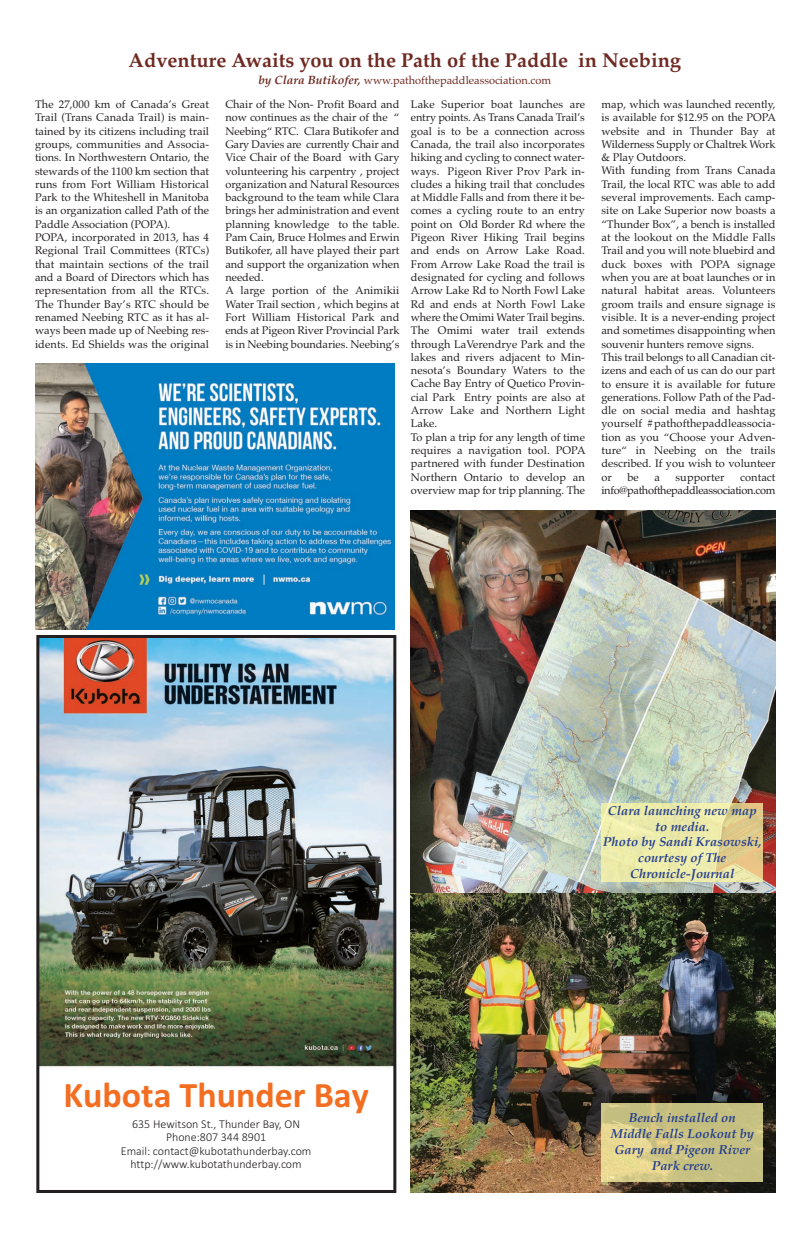
<style>
.page{position:relative;width:810px;height:1242px;background:#fff}
.page>*{position:absolute;margin:0;border:0;box-sizing:border-box;transform-origin:0 0}
.t1{font:700 36px "Calibri";color:#f36e21}
.t2{font:700 20px "Palatino";color:#6e2922}
.t3{font:italic 700 13px/15.7px "Palatino";color:#253f8e;text-align:center}
.t4{font:300 12px "Calibri";color:#231f20}
.t5{font:11px/13.3px "Palatino";color:#231f20;text-align:justify}
.t6{font:11px "Palatino";color:#6e2922}
.t7{font:11px/13.3px "Palatino";letter-spacing:-.03em;color:#231f20;text-align:right}
.s1{font-weight:700;font-style:italic;font-size:12px}
</style>
<div class="page">
<img style="left:35px;top:363px;width:360px;height:267px">
<img style="left:40px;top:639px;width:352px;height:429px">
<div style="left:36px;top:635px;width:360px;height:558px;border:3px solid #231f20"></div>
<img style="left:411px;top:510px;width:364px;height:384px">
<img style="left:411px;top:894px;width:364px;height:299px">
<div style="left:601px;top:803px;width:162px;height:79px;background:#fff8a7;opacity:.75"></div>
<div style="left:601px;top:1103px;width:162px;height:79px;background:#fff8a7;opacity:.75"></div>
<p class="t2" style="left:129px;top:52px;width:554px">Adventure Awaits you on the Path of the Paddle in Neebing</p>
<p class="t6" style="left:258px;top:76px;width:294px"><span class="s1">by Clara Butikofer,</span> www.pathofthepaddleassociation.com</p>
<p class="t5" style="left:35px;top:99px;width:176px">The 27,000 km of Canada’s Great Trail (Trans Canada Trail) is main&shy;tained by its citizens including trail groups, communities and Associa&shy;tions. In Northwestern Ontario, the stewards of the 1100 km section that runs from Fort William Historical Park to the Whiteshell in Manitoba is an organization called Path of the Paddle Association (POPA).</p>
<p class="t5" style="left:35px;top:232px;width:176px">POPA, incorporated in 2013, has 4<br>Regional Trail Committees (RTCs) that maintain sections of the trail and a Board of Directors which has representation from all the RTCs.<br>The Thunder Bay’s RTC should be renamed Neebing RTC as it has al&shy;ways been made up of Neebing res&shy;idents. Ed Shields was the original</p>
<p class="t5" style="left:225px;top:99px;width:176px">Chair of the Non- Profit Board and now continues as the chair of the “ Neebing“ RTC. Clara Butikofer and Gary Davies are currently Chair and Vice Chair of the Board with Gary volunteering his carpentry , project organization and Natural Resources background to the team while Clara brings her administration and event planning knowledge to the table.<br>Pam Cain, Bruce Holmes and Erwin Butikofer, all have played their part and support the organization when needed.</p>
<p class="t5" style="left:225px;top:285px;width:176px">A large portion of the Animikii Water Trail section , which begins at Fort William Historical Park and ends at Pigeon River Provincial Park is in Neebing boundaries. Neebing’s</p>
<p class="t5" style="left:411px;top:99px;width:176px">Lake Superior boat launches are entry points. As Trans Canada Trail’s goal is to be a connection across Canada, the trail also incorporates hiking and cycling to connect water&shy;ways. Pigeon River Prov Park in&shy;cludes a hiking trail that concludes at Middle Falls and from there it be&shy;comes a cycling route to an entry point on Old Border Rd where the Pigeon River Hiking Trail begins and ends on Arrow Lake Road.<br>From Arrow Lake Road the trail is designated for cycling and follows Arrow Lake Rd to North Fowl Lake Rd and ends at North Fowl Lake where the Omimi Water Trail begins.<br>The Omimi water trail extends through LaVerendrye Park and the lakes and rivers adjacent to Min&shy;nesota’s Boundary Waters to the Cache Bay Entry of Quetico Provin&shy;cial Park Entry points are also at Arrow Lake and Northern Light Lake.</p>
<p class="t5" style="left:411px;top:432px;width:176px">To plan a trip for any length of time requires a navigation tool. POPA partnered with funder Destination Northern Ontario to develop an overview map for trip planning. The</p>
<p class="t5" style="left:601px;top:99px;width:176px">map, which was launched recently, is available for $12.95 on the POPA website and in Thunder Bay at Wilderness Supply or Chaltrek Work &amp; Play Outdoors.</p>
<p class="t5" style="left:601px;top:165px;width:176px">With funding from Trans Canada Trail, the local RTC was able to add several improvements. Each camp&shy;site on Lake Superior now boasts a “Thunder Box”, a bench is installed at the lookout on the Middle Falls Trail and you will note bluebird and duck boxes with POPA signage when you are at boat launches or in natural habitat areas. Volunteers groom trails and ensure signage is visible. It is a never-ending project and sometimes disappointing when souvenir hunters remove signs.</p>
<p class="t5" style="left:601px;top:352px;width:176px">This trail belongs to all Canadian cit&shy;izens and each of us can do our part to ensure it is available for future generations. Follow Path of the Pad&shy;dle on social media and hashtag yourself #pathofthepaddleassocia&shy;tion as you “Choose your Adven&shy;ture“ in Neebing on the trails described. If you wish to volunteer or</p>
<p class="t5" style="left:627px;top:472px;width:13px">be</p>
<p class="t5" style="left:654px;top:472px;width:7px">a</p>
<p class="t5" style="left:676px;top:472px;width:50px">supporter</p>
<p class="t7" style="left:601px;top:472px;width:176px">contact info@pathofthepaddleassociation.com</p>
<p class="t1" style="left:63px;top:1082px;width:307px">Kubota Thunder Bay</p>
<p class="t4" style="left:132px;top:1117px;width:169px">635 Hewitson St., Thunder Bay, ON</p>
<p class="t4" style="left:166px;top:1130px;width:102px">Phone:807 344 8901</p>
<p class="t4" style="left:121px;top:1143px;width:192px">Email: contact@kubotathunderbay.com</p>
<p class="t4" style="left:131px;top:1157px;width:173px">http://www.kubotathunderbay.com</p>
<p class="t3" style="left:608px;top:804px;width:150px">Clara launching new map to media.</p>
<p class="t3" style="left:603px;top:836px;width:160px">Photo by Sandi Krasowski, courtesy of The</p>
<p class="t3" style="left:630px;top:867px;width:106px">Chronicle-Journal</p>
<p class="t3" style="left:629px;top:1112px;width:108px">Bench installed on</p>
<p class="t3" style="left:611px;top:1127px;width:145px">Middle Falls Lookout by<br>Gary and Pigeon River<br>Park crew.</p>
</div>
